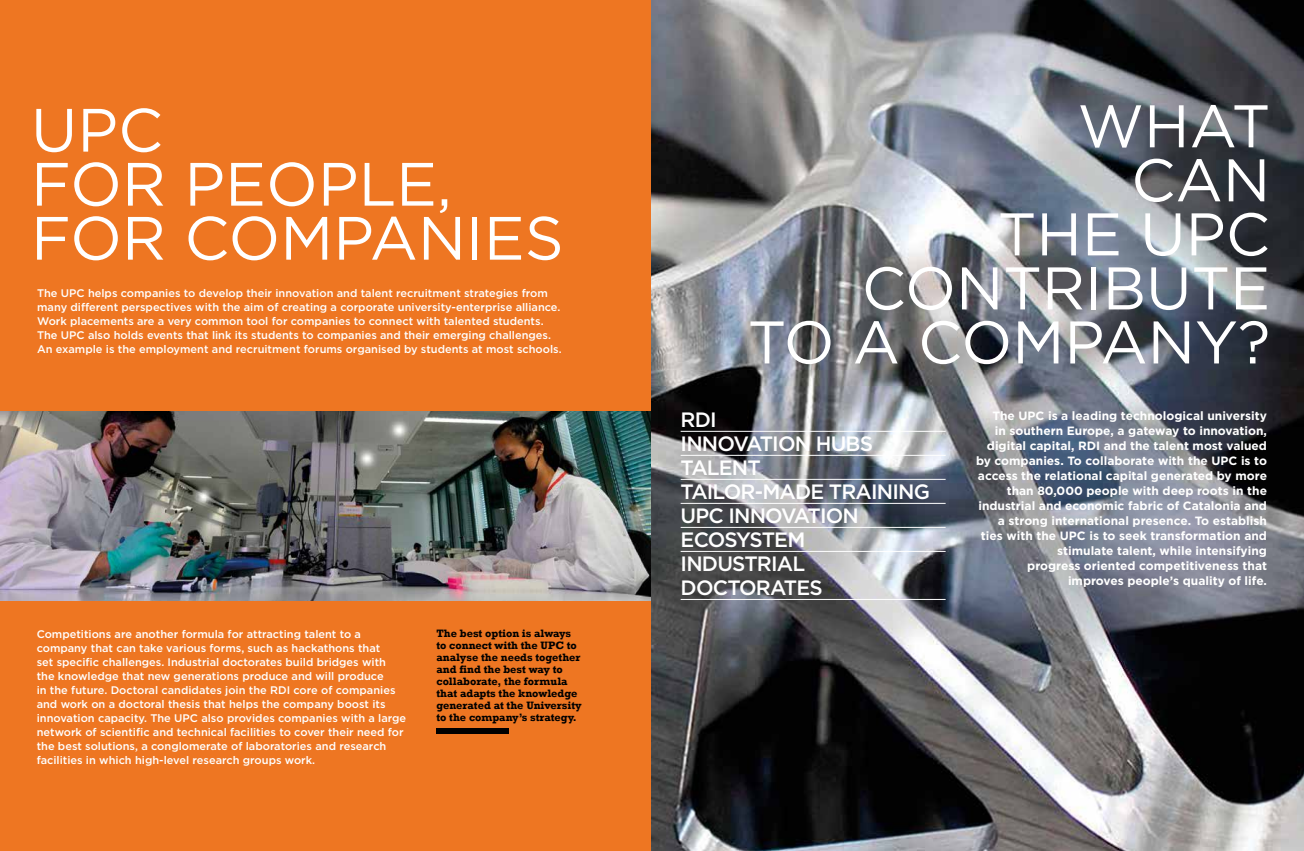
<style>
.page{position:relative;width:1304px;height:851px;background:#fff}
.page>*{position:absolute;margin:0;border:0;box-sizing:border-box;transform-origin:0 0}
.t1{font:61px/54px "Gotham";color:#fff}
.t2{font:60px/54px "Gotham";color:#fff;text-align:right}
.t3{font:500 20.7px/24px "Gotham";letter-spacing:-.04em;color:#fff}
.t4{font:700 12px/15px "Gotham";color:#fff;text-align:right}
.t5{font:500 11px/14px "Gotham";color:#fff}
.t6{font:700 11px/12px "Rockwell";color:#000}
</style>
<div class="page">
<div style="left:0;top:0;width:652px;height:850px;background:#ee7622"></div>
<img style="left:0;top:411px;width:652px;height:189px">
<div style="left:436px;top:728px;width:72px;height:5px;background:#000"></div>
<img style="left:652px;top:0;width:652px;height:850px">
<hr style="left:681px;top:431px;width:265px;height:1px;background:#fff">
<hr style="left:681px;top:455px;width:265px;height:1px;background:#fff">
<hr style="left:681px;top:479px;width:265px;height:1px;background:#fff">
<hr style="left:681px;top:503px;width:265px;height:1px;background:#fff">
<hr style="left:681px;top:527px;width:265px;height:1px;background:#fff">
<hr style="left:681px;top:551px;width:265px;height:1px;background:#fff">
<hr style="left:681px;top:599px;width:265px;height:1px;background:#fff">
<h1 class="t1" style="left:31px;top:102px;width:534px">UPC<br>FOR PEOPLE,<br>FOR COMPANIES</h1>
<p class="t5" style="left:37px;top:286px;width:526px">The UPC helps companies to develop their innovation and talent recruitment strategies from many different perspectives with the aim of creating a corporate university-enterprise alliance.<br>Work placements are a very common tool for companies to connect with talented students.<br>The UPC also holds events that link its students to companies and their emerging challenges.<br>An example is the employment and recruitment forums organised by students at most schools.</p>
<p class="t5" style="left:37px;top:626px;width:371px">Competitions are another formula for attracting talent to a company that can take various forms, such as hackathons that<br>set specific challenges. Industrial doctorates build bridges with the knowledge that new generations produce and will produce<br>in the future. Doctoral candidates join the RDI core of companies and work on a doctoral thesis that helps the company boost its innovation capacity. The UPC also provides companies with a large network of scientific and technical facilities to cover their need for the best solutions, a conglomerate of laboratories and research facilities in which high-level research groups work.</p>
<p class="t6" style="left:436px;top:627px;width:147px">The best option is always to connect with the UPC to analyse the needs together and find the best way to collaborate, the formula that adapts the knowledge generated at the University to the company’s strategy.</p>
<h2 class="t2" style="left:748px;top:98px;width:524px">WHAT<br>CAN<br>THE UPC<br>CONTRIBUTE<br>TO A COMPANY?</h2>
<h3 class="t3" style="left:681px;top:407px;width:251px">RDI<br>INNOVATION HUBS<br>TALENT<br>TAILOR-MADE TRAINING<br>UPC INNOVATION<br>ECOSYSTEM<br>INDUSTRIAL<br>DOCTORATES</h3>
<p class="t4" style="left:976px;top:408px;width:292px">The UPC is a leading technological university<br>in southern Europe, a gateway to innovation, digital capital, RDI and the talent most valued by companies. To collaborate with the UPC is to access the relational capital generated by more than 80,000 people with deep roots in the industrial and economic fabric of Catalonia and a strong international presence. To establish ties with the UPC is to seek transformation and stimulate talent, while intensifying<br>progress oriented competitiveness that improves people’s quality of life.</p>
</div>
